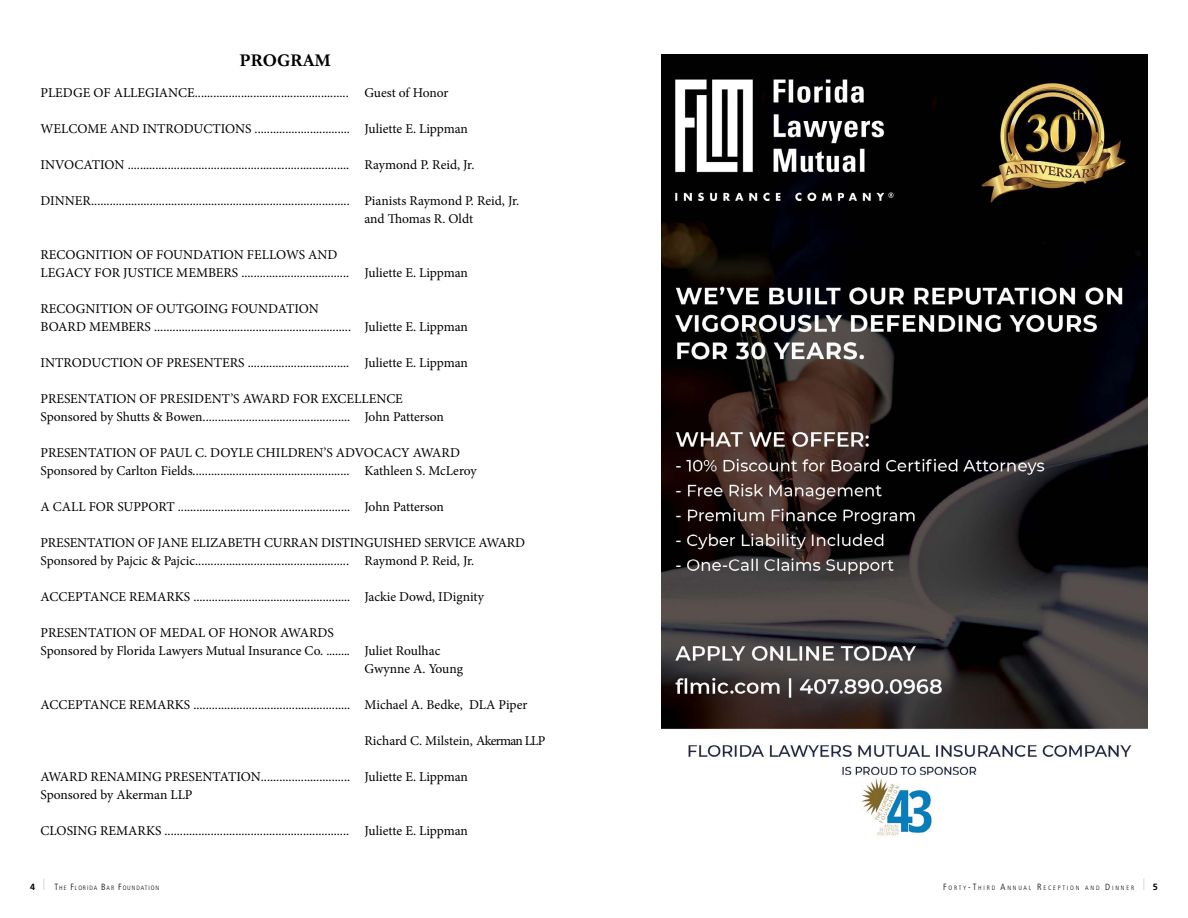
<style>
.page{position:relative;width:1188px;height:918px;background:#fff}
.page>*{position:absolute;margin:0;border:0;box-sizing:border-box;transform-origin:0 0}
.t1{font:700 18px "Garamond";color:#000}
.t2{font:13.5px/18px "Minion Pro";letter-spacing:-.005em;color:#000}
.t3{font:300 condensed 6.3px "Frutiger LT Std";letter-spacing:.285em;color:#000}
.t4{font:300 condensed 6.3px "Frutiger LT Std";letter-spacing:.145em;color:#000}
.s1{font-weight:700;font-stretch:normal;font-size:9px}
.s2{font-size:16.5px;color:#dadbdc}
.s3{font-size:9px}
</style>
<div class="page">
<img style="left:662px;top:54px;width:486px;height:782px">
<h1 class="t1" style="left:240px;top:48px;width:93px">PROGRAM</h1>
<p class="t2" style="left:40px;top:84px;width:409px">PLEDGE OF ALLEGIANCE.................................................. Guest of Honor</p>
<p class="t2" style="left:40px;top:120px;width:429px">WELCOME AND INTRODUCTIONS ............................... Juliette E. Lippman</p>
<p class="t2" style="left:40px;top:156px;width:436px">INVOCATION ........................................................................ Raymond P. Reid, Jr.</p>
<p class="t2" style="left:364px;top:192px;width:156px;text-indent:-324px">DINNER.................................................................................... Pianists Raymond P. Reid, Jr. and Thomas R. Oldt</p>
<p class="t2" style="left:40px;top:246px;width:429px">RECOGNITION OF FOUNDATION FELLOWS AND<br>LEGACY FOR JUSTICE MEMBERS ................................... Juliette E. Lippman</p>
<p class="t2" style="left:40px;top:300px;width:429px">RECOGNITION OF OUTGOING FOUNDATION<br>BOARD MEMBERS ................................................................ Juliette E. Lippman</p>
<p class="t2" style="left:40px;top:354px;width:429px">INTRODUCTION OF PRESENTERS ................................. Juliette E. Lippman</p>
<p class="t2" style="left:40px;top:390px;width:405px">PRESENTATION OF PRESIDENT’S AWARD FOR EXCELLENCE<br>Sponsored by Shutts &amp; Bowen................................................ John Patterson</p>
<p class="t2" style="left:40px;top:444px;width:438px">PRESENTATION OF PAUL C. DOYLE CHILDREN’S ADVOCACY AWARD<br>Sponsored by Carlton Fields................................................... Kathleen S. McLeroy</p>
<p class="t2" style="left:40px;top:498px;width:405px">A CALL FOR SUPPORT ........................................................ John Patterson</p>
<p class="t2" style="left:40px;top:534px;width:486px">PRESENTATION OF JANE ELIZABETH CURRAN DISTINGUISHED SERVICE AWARD<br>Sponsored by Pajcic &amp; Pajcic.................................................. Raymond P. Reid, Jr.</p>
<p class="t2" style="left:40px;top:588px;width:445px">ACCEPTANCE REMARKS ................................................... Jackie Dowd, IDignity</p>
<p class="t2" style="left:40px;top:624px;width:295px">PRESENTATION OF MEDAL OF HONOR AWARDS</p>
<p class="t2" style="left:40px;top:642px;width:401px">Sponsored by Florida Lawyers Mutual Insurance Co. ........ Juliet Roulhac</p>
<p class="t2" style="left:364px;top:660px;width:100px">Gwynne A. Young</p>
<p class="t2" style="left:40px;top:696px;width:489px">ACCEPTANCE REMARKS ................................................... Michael A. Bedke, DLA Piper</p>
<p class="t2" style="left:364px;top:732px;width:183px">Richard C. Milstein, Akerman LLP</p>
<p class="t2" style="left:40px;top:768px;width:429px">AWARD RENAMING PRESENTATION............................. Juliette E. Lippman<br>Sponsored by Akerman LLP</p>
<p class="t2" style="left:40px;top:822px;width:429px">CLOSING REMARKS ............................................................ Juliette E. Lippman</p>
<p class="t4" style="left:30px;top:885px;width:131px"><span class="s1">4</span> <span class="s2">I</span> <span class="s3">T</span>HE <span class="s3">F</span>LORIDA <span class="s3">B</span> AR <span class="s3">F</span>OUNDATION</p>
<p class="t3" style="left:943px;top:885px;width:216px"><span class="s3">F</span>ORTY<span class="s3">-T</span>HIRD <span class="s3">A</span>NNUAL <span class="s3">R</span> ECEPTION AND <span class="s3">D</span> INNER <span class="s2">I</span> <span class="s1">5</span></p>
</div>
